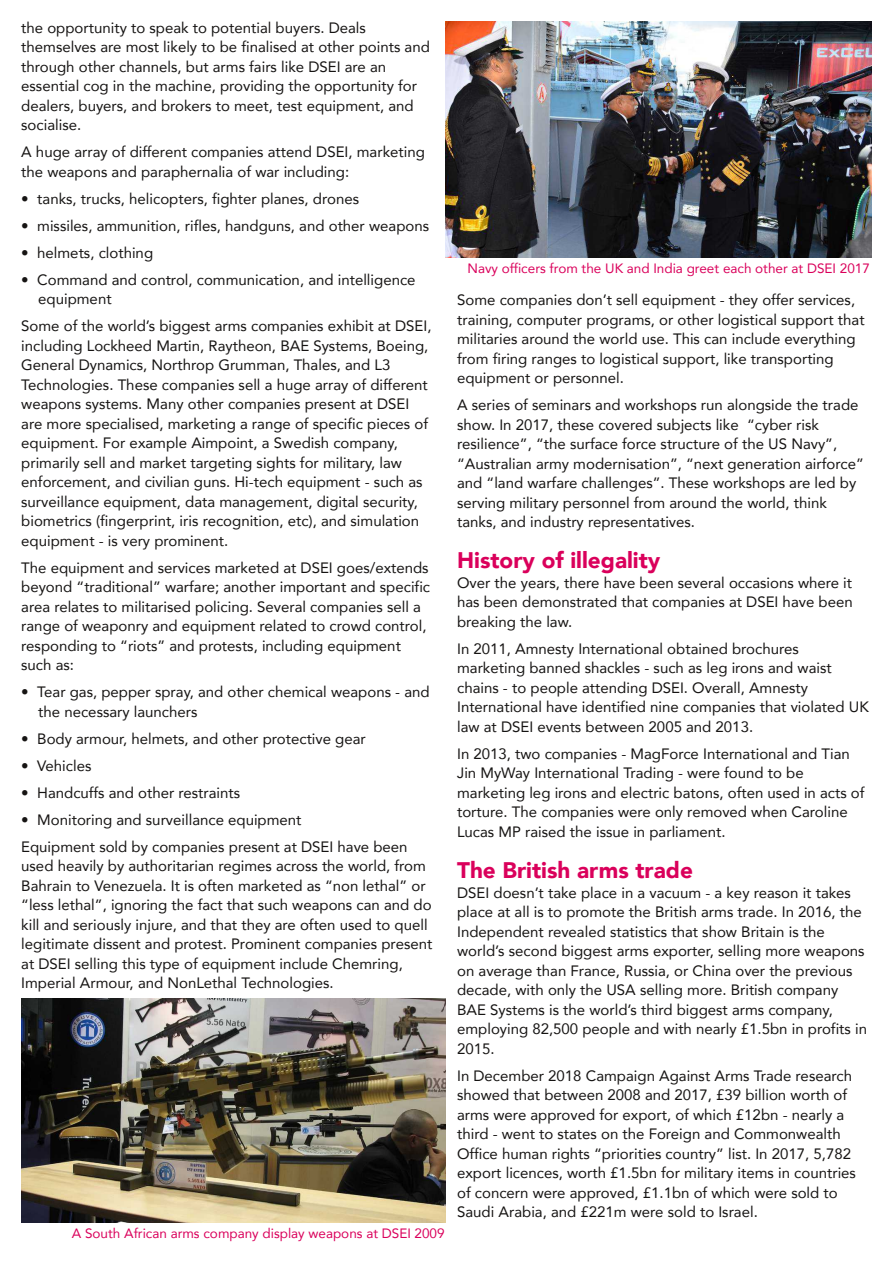
<style>
.page{position:relative;width:893px;height:1263px;background:#fff}
.page>*{position:absolute;margin:0;border:0;box-sizing:border-box;transform-origin:0 0}
.t1{font:900 22.5px "Avenir";color:#da005b}
.t2{font:15px/19.5px "Avenir";color:#161413}
.t3{font:13.5px "Avenir";color:#da005b}
</style>
<div class="page">
<img style="left:21px;top:998px;width:425px;height:225px">
<img style="left:446px;top:21px;width:426px;height:237px">
<p class="t2" style="left:21px;top:18px;width:410px">the opportunity to speak to potential buyers. Deals themselves are most likely to be finalised at other points and through other channels, but arms fairs like DSEI are an essential cog in the machine, providing the opportunity for dealers, buyers, and brokers to meet, test equipment, and socialise.</p>
<p class="t2" style="left:21px;top:143px;width:405px">A huge array of different companies attend DSEI, marketing the weapons and paraphernalia of war including:</p>
<p class="t2" style="left:21px;top:189px;width:339px">• tanks, trucks, helicopters, fighter planes, drones</p>
<p class="t2" style="left:21px;top:216px;width:409px">• missiles, ammunition, rifles, handguns, and other weapons</p>
<p class="t2" style="left:21px;top:243px;width:133px">• helmets, clothing</p>
<p class="t2" style="left:38px;top:270px;width:379px;text-indent:-17px">• Command and control, communication, and intelligence equipment</p>
<p class="t2" style="left:21px;top:317px;width:412px">Some of the world’s biggest arms companies exhibit at DSEI, including Lockheed Martin, Raytheon, BAE Systems, Boeing, General Dynamics, Northrop Grumman, Thales, and L3<br>Technologies. These companies sell a huge array of different weapons systems. Many other companies present at DSEI are more specialised, marketing a range of specific pieces of equipment. For example Aimpoint, a Swedish company, primarily sell and market targeting sights for military, law enforcement, and civilian guns. Hi-tech equipment - such as surveillance equipment, data management, digital security, biometrics (fingerprint, iris recognition, etc), and simulation equipment - is very prominent.</p>
<p class="t2" style="left:21px;top:558px;width:410px">The equipment and services marketed at DSEI goes/extends beyond “traditional” warfare; another important and specific area relates to militarised policing. Several companies sell a range of weaponry and equipment related to crowd control, responding to “riots” and protests, including equipment such as:</p>
<p class="t2" style="left:38px;top:683px;width:393px;text-indent:-17px">• Tear gas, pepper spray, and other chemical weapons - and the necessary launchers</p>
<p class="t2" style="left:21px;top:729px;width:346px">• Body armour, helmets, and other protective gear</p>
<p class="t2" style="left:21px;top:756px;width:72px">• Vehicles</p>
<p class="t2" style="left:21px;top:783px;width:220px">• Handcuffs and other restraints</p>
<p class="t2" style="left:21px;top:806px;width:388px;line-height:27px">• Monitoring and surveillance equipment<br>Equipment sold by companies present at DSEI have been</p>
<p class="t2" style="left:21px;top:857px;width:413px">used heavily by authoritarian regimes across the world, from Bahrain to Venezuela. It is often marketed as “non lethal” or “less lethal”, ignoring the fact that such weapons can and do kill and seriously injure, and that they are often used to quell legitimate dissent and protest. Prominent companies present at DSEI selling this type of equipment include Chemring, Imperial Armour, and NonLethal Technologies.</p>
<p class="t3" style="left:72px;top:1224px;width:374px">A South African arms company display weapons at DSEI 2009</p>
<p class="t3" style="left:467px;top:260px;width:404px">Navy officers from the UK and India greet each other at DSEI 2017</p>
<p class="t2" style="left:457px;top:291px;width:409px">Some companies don’t sell equipment - they offer services, training, computer programs, or other logistical support that militaries around the world use. This can include everything from firing ranges to logistical support, like transporting equipment or personnel.</p>
<p class="t2" style="left:457px;top:396px;width:408px">A series of seminars and workshops run alongside the trade show. In 2017, these covered subjects like “cyber risk resilience”, “the surface force structure of the US Navy”, “Australian army modernisation”, “next generation airforce” and “land warfare challenges”. These workshops are led by serving military personnel from around the world, think tanks, and industry representatives.</p>
<h1 class="t1" style="left:457px;top:546px;width:205px">History of illegality</h1>
<p class="t2" style="left:457px;top:573px;width:397px;text-align:justify">Over the years, there have been several occasions where it has been demonstrated that companies at DSEI have been breaking the law.</p>
<p class="t2" style="left:457px;top:639px;width:413px">In 2011, Amnesty International obtained brochures marketing banned shackles - such as leg irons and waist chains - to people attending DSEI. Overall, Amnesty International have identified nine companies that violated UK law at DSEI events between 2005 and 2013.</p>
<p class="t2" style="left:457px;top:744px;width:409px">In 2013, two companies - MagForce International and Tian Jin MyWay International Trading - were found to be marketing leg irons and electric batons, often used in acts of torture. The companies were only removed when Caroline Lucas MP raised the issue in parliament.</p>
<h1 class="t1" style="left:457px;top:856px;width:237px">The British arms trade</h1>
<p class="t2" style="left:457px;top:883px;width:411px">DSEI doesn’t take place in a vacuum - a key reason it takes place at all is to promote the British arms trade. In 2016, the Independent revealed statistics that show Britain is the world’s second biggest arms exporter, selling more weapons on average than France, Russia, or China over the previous decade, with only the USA selling more. British company BAE Systems is the world’s third biggest arms company, employing 82,500 people and with nearly £1.5bn in profits in 2015.</p>
<p class="t2" style="left:457px;top:1066px;width:400px">In December 2018 Campaign Against Arms Trade research showed that between 2008 and 2017, £39 billion worth of arms were approved for export, of which £12bn - nearly a third - went to states on the Foreign and Commonwealth Office human rights “priorities country” list. In 2017, 5,782 export licences, worth £1.5bn for military items in countries of concern were approved, £1.1bn of which were sold to Saudi Arabia, and £221m were sold to Israel.</p>
</div>
